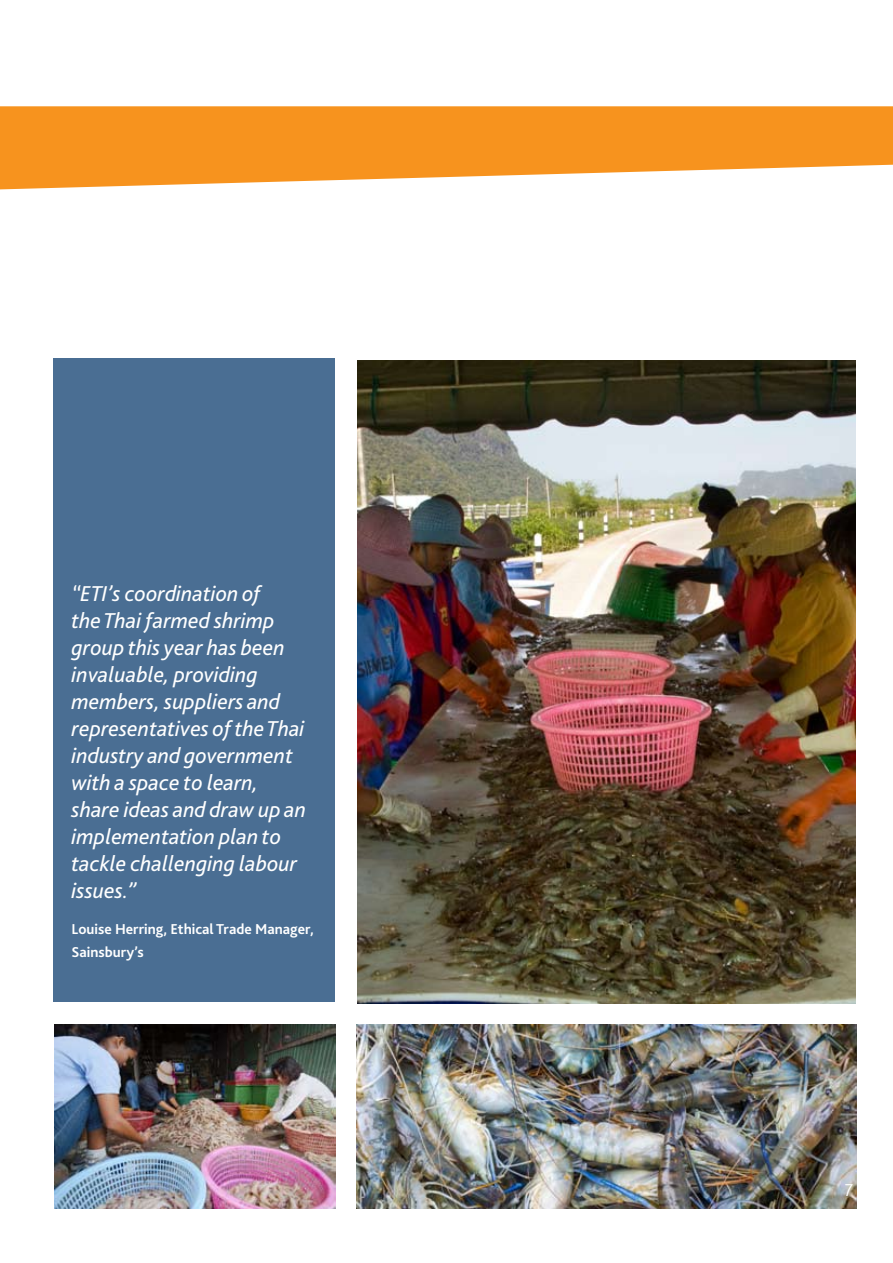
<style>
.page{position:relative;width:893px;height:1263px;background:#fff}
.page>*{position:absolute;margin:0;border:0;box-sizing:border-box;transform-origin:0 0}
.t1{font:italic 22.5px/27px "Bliss 2";color:#fff}
.t2{font:300 18px "Bliss 2";color:#fff}
.t3{font:700 15px/23.2px "Bliss 2";color:#fff}
</style>
<div class="page">
<svg style="left:0;top:106px;width:893px;height:83px;background:#f8a23f"></svg>
<img style="left:357px;top:360px;width:498px;height:643px">
<img style="left:54px;top:1025px;width:281px;height:184px">
<img style="left:357px;top:1025px;width:499px;height:184px">
<div style="left:53px;top:359px;width:282px;height:643px;background:#4a6e93"></div>
<p class="t1" style="left:72px;top:580px;width:236px">“ETI’s coordination of<br>the Thai farmed shrimp group this year has been invaluable, providing members, suppliers and representatives of the Thai industry and government with a space to learn, share ideas and draw up an implementation plan to tackle challenging labour issues.”</p>
<p class="t3" style="left:72px;top:916px;width:244px">Louise Herring, Ethical Trade Manager,<br>Sainsbury’s</p>
<p class="t2" style="left:845px;top:1179px;width:10px">7</p>
</div>
